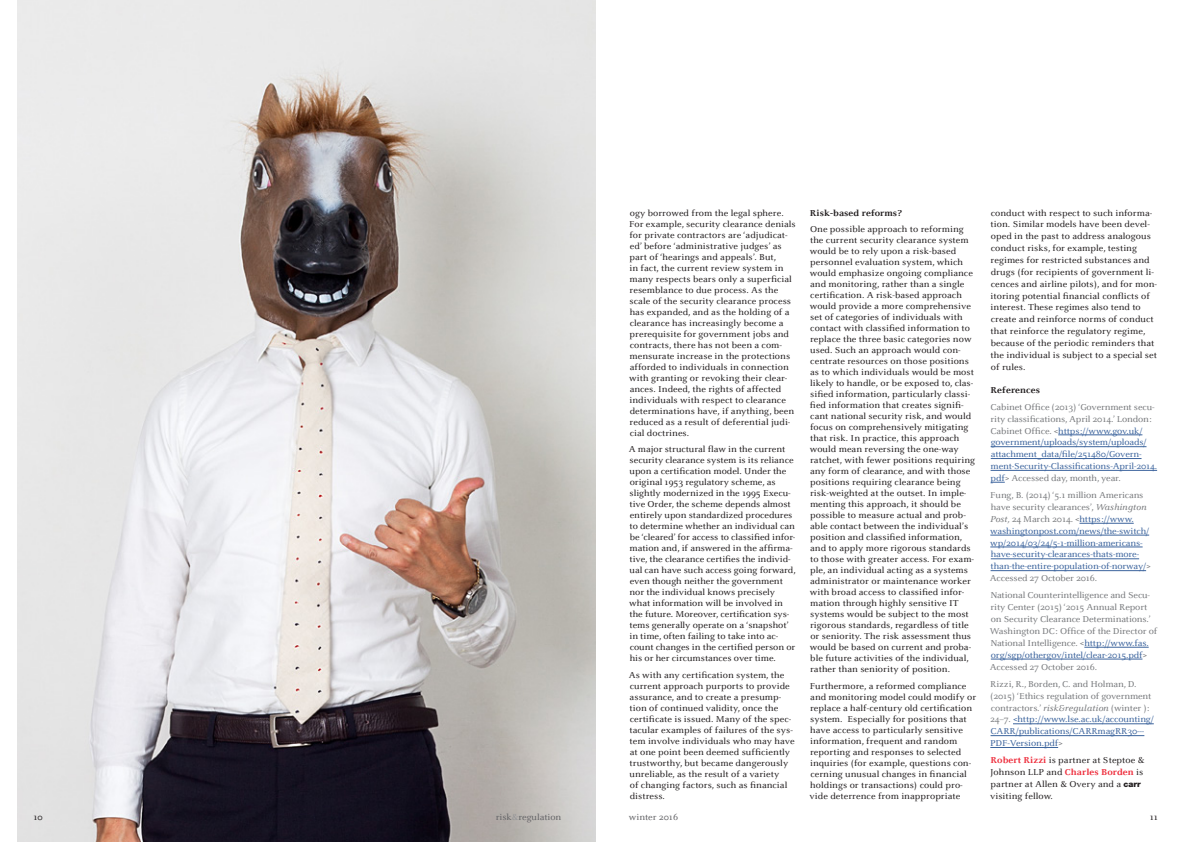
<style>
.page{position:relative;width:1191px;height:842px;background:#fff}
.page>*{position:absolute;margin:0;border:0;box-sizing:border-box;transform-origin:0 0}
.t1{font:9px/11px "Celeste ST";letter-spacing:.005em;color:#231f20}
.t2{font:9px/11.8px "Celeste ST";letter-spacing:-.015em;color:#3c649d}
.t3{font:9px/11.8px "Celeste ST";letter-spacing:-.015em;color:#787a7d}
.t4{font:700 9px "Celeste ST";letter-spacing:.005em;color:#231f20}
.t5{font:9px "Celeste ST";letter-spacing:-.005em;color:#636366}
.s1{color:#787a7d}
.s2{font-style:italic;color:#787a7d}
.s3{color:#3c649d}
.s4{font-style:italic}
.s5{font-weight:700;color:#ee2c3b}
.s6{font-family:"Helvetica Neue LT Pro";font-weight:900;font-size:8.2px}
.s7{color:#939598}
</style>
<div class="page">
<img style="left:17px;top:0;width:578px;height:842px">
<hr style="left:1058px;top:435px;width:84px;height:1px;background:#3c649d">
<hr style="left:990px;top:446px;width:156px;height:1px;background:#3c649d">
<hr style="left:990px;top:458px;width:151px;height:1px;background:#3c649d">
<hr style="left:990px;top:470px;width:167px;height:1px;background:#3c649d">
<svg style="left:990px;top:482px;width:14px;height:1px"></svg>
<hr style="left:1079px;top:523px;width:54px;height:1px;background:#3c649d">
<hr style="left:990px;top:535px;width:159px;height:1px;background:#3c649d">
<hr style="left:990px;top:547px;width:152px;height:1px;background:#3c649d">
<hr style="left:990px;top:559px;width:149px;height:1px;background:#3c649d">
<hr style="left:990px;top:570px;width:156px;height:1px;background:#3c649d">
<hr style="left:1084px;top:647px;width:64px;height:1px;background:#3c649d">
<hr style="left:990px;top:659px;width:152px;height:1px;background:#3c649d">
<hr style="left:1013px;top:724px;width:140px;height:1px;background:#3c649d">
<hr style="left:990px;top:735px;width:154px;height:1px;background:#3c649d">
<hr style="left:990px;top:747px;width:68px;height:1px;background:#3c649d">
<p class="t1" style="left:629px;top:207px;width:168px">ogy borrowed from the legal sphere.<br>For example, security clearance denials for private contractors are ‘adjudicat&shy;ed’ before ‘administrative judges’ as part of ‘hearings and appeals’. But,<br>in fact, the current review system in many respects bears only a superficial resemblance to due process. As the scale of the security clearance process has expanded, and as the holding of a clearance has increasingly become a prerequisite for government jobs and contracts, there has not been a com&shy;mensurate increase in the protections afforded to individuals in connection with granting or revoking their clear&shy;ances. Indeed, the rights of affected individuals with respect to clearance determinations have, if anything, been reduced as a result of deferential judi&shy;cial doctrines.</p>
<p class="t1" style="left:628px;top:444px;width:169px">A major structural flaw in the current security clearance system is its reliance upon a certification model. Under the original 1953 regulatory scheme, as slightly modernized in the 1995 Execu&shy;tive Order, the scheme depends almost entirely upon standardized procedures to determine whether an individual can be ‘cleared’ for access to classified infor&shy;mation and, if answered in the affirma&shy;tive, the clearance certifies the individ&shy;ual can have such access going forward, even though neither the government nor the individual knows precisely what information will be involved in the future. Moreover, certification sys&shy;tems generally operate on a ‘snapshot’ in time, often failing to take into ac&shy;count changes in the certified person or his or her circumstances over time.</p>
<p class="t1" style="left:628px;top:670px;width:167px">As with any certification system, the current approach purports to provide assurance, and to create a presump&shy;tion of continued validity, once the certificate is issued. Many of the spec&shy;tacular examples of failures of the sys&shy;tem involve individuals who may have at one point been deemed sufficiently trustworthy, but became dangerously unreliable, as the result of a variety<br>of changing factors, such as financial distress.</p>
<p class="t4" style="left:810px;top:208px;width:94px">Risk-based reforms?</p>
<p class="t1" style="left:809px;top:223px;width:167px">One possible approach to reforming the current security clearance system would be to rely upon a risk-based personnel evaluation system, which would emphasize ongoing compliance and monitoring, rather than a single certification. A risk-based approach would provide a more comprehensive set of categories of individuals with contact with classified information to replace the three basic categories now used. Such an approach would con&shy;centrate resources on those positions as to which individuals would be most likely to handle, or be exposed to, clas&shy;sified information, particularly classi&shy;fied information that creates signifi&shy;cant national security risk, and would focus on comprehensively mitigating that risk. In practice, this approach would mean reversing the one-way ratchet, with fewer positions requiring any form of clearance, and with those positions requiring clearance being risk-weighted at the outset. In imple&shy;menting this approach, it should be possible to measure actual and prob&shy;able contact between the individual’s position and classified information, and to apply more rigorous standards to those with greater access. For exam&shy;ple, an individual acting as a systems administrator or maintenance worker with broad access to classified infor&shy;mation through highly sensitive IT systems would be subject to the most rigorous standards, regardless of title or seniority. The risk assessment thus would be based on current and proba&shy;ble future activities of the individual, rather than seniority of position.</p>
<p class="t1" style="left:809px;top:681px;width:168px">Furthermore, a reformed compliance and monitoring model could modify or replace a half-century old certification system. Especially for positions that have access to particularly sensitive information, frequent and random reporting and responses to selected inquiries (for example, questions con&shy;cerning unusual changes in financial holdings or transactions) could pro&shy;vide deterrence from inappropriate</p>
<p class="t1" style="left:990px;top:207px;width:168px;line-height:11.8px">conduct with respect to such informa&shy;tion. Similar models have been devel&shy;oped in the past to address analogous conduct risks, for example, testing regimes for restricted substances and drugs (for recipients of government li&shy;cences and airline pilots), and for mon&shy;itoring potential financial conflicts of interest. These regimes also tend to create and reinforce norms of conduct that reinforce the regulatory regime, because of the periodic reminders that the individual is subject to a special set of rules.</p>
<p class="t4" style="left:990px;top:385px;width:51px">References</p>
<p class="t2" style="left:990px;top:401px;width:168px"><span class="s1">Cabinet Office (2013) ‘Government secu&shy;rity classifications, April 2014.’ London:<br>Cabinet Office. &lt;</span>https://www.gov.uk/ government/uploads/system/uploads/ attachment_data/file/251480/Govern&shy;ment-Security-Classifications-April-2014. pdf<span class="s1">&gt; Accessed day, month, year.</span></p>
<p class="t2" style="left:989px;top:490px;width:163px"><span class="s1">Fung, B. (2014) ‘5.1 million Americans have security clearances’,</span> <span class="s2">Washington Post,</span> <span class="s1">24 March 2014. &lt;</span>https://www. washingtonpost.com/news/the-switch/ wp/2014/03/24/5-1-million-americans&shy;have-security-clearances-thats-more&shy;than-the-entire-population-of-norway/<span class="s1">&gt; Accessed 27 October 2016.</span></p>
<p class="t3" style="left:989px;top:590px;width:169px">National Counterintelligence and Secu&shy;rity Center (2015) ‘2015 Annual Report on Security Clearance Determinations.’ Washington DC: Office of the Director of National Intelligence. &lt;<span class="s3">http://www.fas. org/sgp/othergov/intel/clear-2015.pdf</span>&gt; Accessed 27 October 2016.</p>
<p class="t3" style="left:990px;top:678px;width:165px">Rizzi, R., Borden, C. and Holman, D. (2015) ‘Ethics regulation of government contractors.’ <span class="s4">risk&amp;regulation</span> (winter ):<br>24–7. <span class="s3">&lt;http://www.lse.ac.uk/accounting/ CARR/publications/CARRmagRR30--- PDF-Version.pdf</span>&gt;</p>
<p class="t1" style="left:990px;top:755px;width:156px;line-height:11.8px"><span class="s5">Robert Rizzi</span> is partner at Steptoe &amp;<br>Johnson LLP and <span class="s5">Charles Borden</span> is partner at Allen &amp; Overy and a <span class="s6">carr </span>visiting fellow.</p>
<p class="t1" style="left:33px;top:811px;width:11px">10</p>
<p class="t5" style="left:495px;top:812px;width:67px">risk<span class="s7">&amp;</span>regulation</p>
<p class="t5" style="left:629px;top:812px;width:51px">winter 2016</p>
<p class="t1" style="left:1149px;top:811px;width:10px">11</p>
</div>
